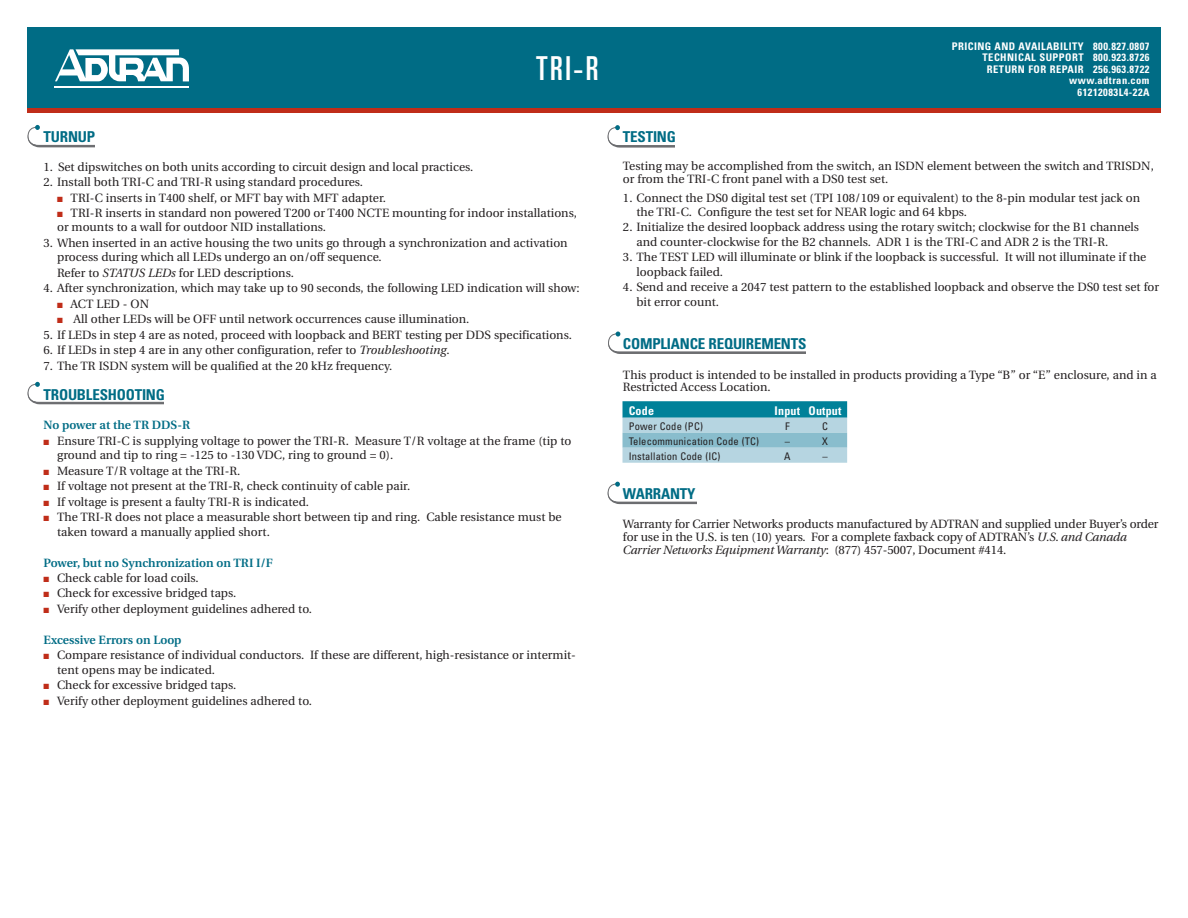
<style>
.page{position:relative;width:1188px;height:918px;background:#fff}
.page>*{position:absolute;margin:0;border:0;box-sizing:border-box;transform-origin:0 0}
.t1{font:ultra-condensed 33px "Univers";color:#fff}
.t2{font:700 condensed 15px "Univers";letter-spacing:-.015em;color:#006c85}
.t3{font:12px/14.4px "Utopia";color:#231f20}
.t4{font:600 12px "Utopia";color:#006c85}
.t5{font:700 condensed 12px "Univers";letter-spacing:.02em;color:#fff}
.t6{font:700 condensed 10.5px/11.4px "Univers";letter-spacing:.045em;color:#fff;text-align:right}
.t7{font:condensed 10.5px "Univers";letter-spacing:.02em;color:#231f20}
.s1{color:#c02d19}
.s2{font-style:italic}
</style>
<div class="page">
<svg style="left:607px;top:125px;width:68px;height:23px"></svg>
<svg style="left:27px;top:381px;width:137px;height:24px"></svg>
<svg style="left:27px;top:124px;width:67px;height:24px"></svg>
<svg style="left:608px;top:331px;width:198px;height:23px"></svg>
<svg style="left:607px;top:481px;width:89px;height:24px"></svg>
<div style="left:27px;top:27px;width:1134px;height:81px;background:#006c85"></div>
<hr style="left:27px;top:108px;width:1134px;height:4px;background:#c02d19">
<svg style="left:55px;top:49px;width:134px;height:32px"></svg>
<hr style="left:55px;top:86px;width:134px;height:1px;background:#fff">
<div style="left:622px;top:401px;width:225px;height:17px;background:#008199"></div>
<div style="left:622px;top:418px;width:225px;height:15px;background:#b6d5e1"></div>
<div style="left:622px;top:433px;width:225px;height:15px;background:#89bdcd"></div>
<div style="left:622px;top:448px;width:225px;height:15px;background:#b6d5e1"></div>
<h1 class="t1" style="left:536px;top:56px;width:64px">TRI-R</h1>
<p class="t2" style="left:44px;top:131px;width:53px">TURNUP</p>
<p class="t3" style="left:44px;top:161px;width:431px">1. Set dipswitches on both units according to circuit design and local practices.</p>
<p class="t3" style="left:44px;top:176px;width:321px">2. Install both TRI-C and TRI-R using standard procedures.</p>
<p class="t3" style="left:57px;top:191px;width:331px"><span class="s1">■</span> TRI-C inserts in T400 shelf, or MFT bay with MFT adapter.</p>
<p class="t3" style="left:57px;top:207px;width:521px"><span class="s1">■</span> TRI-R inserts in standard non powered T200 or T400 NCTE mounting for indoor installations, or mounts to a wall for outdoor NID installations.</p>
<p class="t3" style="left:57px;top:236px;width:512px;line-height:15px;text-indent:-14px">3. When inserted in an active housing the two units go through a synchronization and activation process during which all LEDs undergo an on/off sequence.<br>Refer to <span class="s2">STATUS LEDs</span> for LED descriptions.</p>
<p class="t3" style="left:44px;top:282px;width:538px">4. After synchronization, which may take up to 90 seconds, the following LED indication will show:</p>
<p class="t3" style="left:57px;top:298px;width:94px"><span class="s1">■</span> ACT LED - ON</p>
<p class="t3" style="left:57px;top:313px;width:414px"><span class="s1">■</span> All other LEDs will be OFF until network occurrences cause illumination.</p>
<p class="t3" style="left:44px;top:329px;width:530px">5. If LEDs in step 4 are as noted, proceed with loopback and BERT testing per DDS specifications.</p>
<p class="t3" style="left:44px;top:344px;width:408px">6. If LEDs in step 4 are in any other configuration, refer to <span class="s2">Troubleshooting</span>.</p>
<p class="t3" style="left:44px;top:359px;width:350px">7. The TR ISDN system will be qualified at the 20 kHz frequency.</p>
<p class="t2" style="left:44px;top:389px;width:123px">TROUBLESHOOTING</p>
<p class="t4" style="left:44px;top:420px;width:148px">No power at the TR DDS-R</p>
<p class="t3" style="left:57px;top:435px;width:516px;text-indent:-14px"><span class="s1">■</span> Ensure TRI-C is supplying voltage to power the TRI-R. Measure T/R voltage at the frame (tip to ground and tip to ring = -125 to -130 VDC, ring to ground = 0).</p>
<p class="t3" style="left:44px;top:465px;width:198px"><span class="s1">■</span> Measure T/R voltage at the TRI-R.</p>
<p class="t3" style="left:44px;top:480px;width:368px"><span class="s1">■</span> If voltage not present at the TRI-R, check continuity of cable pair.</p>
<p class="t3" style="left:44px;top:495px;width:267px"><span class="s1">■</span> If voltage is present a faulty TRI-R is indicated.</p>
<p class="t3" style="left:57px;top:511px;width:506px;text-indent:-14px"><span class="s1">■</span> The TRI-R does not place a measurable short between tip and ring. Cable resistance must be taken toward a manually applied short.</p>
<p class="t4" style="left:44px;top:558px;width:231px">Power, but no Synchronization on TRI I/F</p>
<p class="t3" style="left:44px;top:572px;width:157px"><span class="s1">■</span> Check cable for load coils.</p>
<p class="t3" style="left:44px;top:587px;width:194px"><span class="s1">■</span> Check for excessive bridged taps.</p>
<p class="t3" style="left:44px;top:603px;width:270px"><span class="s1">■</span> Verify other deployment guidelines adhered to.</p>
<p class="t4" style="left:44px;top:635px;width:140px">Excessive Errors on Loop</p>
<p class="t3" style="left:57px;top:649px;width:520px;text-indent:-14px"><span class="s1">■</span> Compare resistance of individual conductors. If these are different, high-resistance or intermit&shy;tent opens may be indicated.</p>
<p class="t3" style="left:44px;top:679px;width:194px"><span class="s1">■</span> Check for excessive bridged taps.</p>
<p class="t3" style="left:44px;top:695px;width:270px"><span class="s1">■</span> Verify other deployment guidelines adhered to.</p>
<p class="t6" style="left:952px;top:42px;width:199px">PRICING AND AVAILABILITY 800.827.0807<br>TECHNICAL SUPPORT 800.923.8726<br>RETURN FOR REPAIR 256.963.8722 www.adtran.com<br>61212083L4-22A</p>
<p class="t2" style="left:623px;top:131px;width:54px">TESTING</p>
<p class="t3" style="left:623px;top:161px;width:532px;line-height:13.2px">Testing may be accomplished from the switch, an ISDN element between the switch and TRISDN, or from the TRI-C front panel with a DS0 test set.</p>
<p class="t3" style="left:636px;top:191px;width:505px;text-indent:-14px">1. Connect the DS0 digital test set (TPI 108/109 or equivalent) to the 8-pin modular test jack on the TRI-C. Configure the test set for NEAR logic and 64 kbps.</p>
<p class="t3" style="left:636px;top:221px;width:504px;text-indent:-14px">2. Initialize the desired loopback address using the rotary switch; clockwise for the B1 channels and counter-clockwise for the B2 channels. ADR 1 is the TRI-C and ADR 2 is the TRI-R.</p>
<p class="t3" style="left:636px;top:251px;width:511px;text-indent:-14px">3. The TEST LED will illuminate or blink if the loopback is successful. It will not illuminate if the loopback failed.</p>
<p class="t3" style="left:636px;top:281px;width:524px;text-indent:-14px">4. Send and receive a 2047 test pattern to the established loopback and observe the DS0 test set for bit error count.</p>
<p class="t2" style="left:623px;top:338px;width:185px">COMPLIANCE REQUIREMENTS</p>
<p class="t3" style="left:623px;top:369px;width:535px;line-height:12.8px">This product is intended to be installed in products providing a Type “B” or “E” enclosure, and in a<br>Restricted Access Location.</p>
<p class="t5" style="left:629px;top:406px;width:27px">Code</p>
<p class="t5" style="left:775px;top:406px;width:68px">Input Output</p>
<p class="t7" style="left:629px;top:422px;width:76px">Power Code (PC)</p>
<p class="t7" style="left:785px;top:422px;width:6px">F</p>
<p class="t7" style="left:822px;top:422px;width:7px">C</p>
<p class="t7" style="left:629px;top:437px;width:132px">Telecommunication Code (TC)</p>
<p class="t7" style="left:785px;top:437px;width:7px">–</p>
<p class="t7" style="left:822px;top:437px;width:7px">X</p>
<p class="t7" style="left:629px;top:452px;width:93px">Installation Code (IC)</p>
<p class="t7" style="left:784px;top:452px;width:8px">A</p>
<p class="t7" style="left:822px;top:452px;width:7px">–</p>
<p class="t2" style="left:623px;top:489px;width:74px">WARRANTY</p>
<p class="t3" style="left:623px;top:519px;width:537px;line-height:12.8px">Warranty for Carrier Networks products manufactured by ADTRAN and supplied under Buyer’s order for use in the U.S. is ten (10) years. For a complete faxback copy of ADTRAN’s <span class="s2">U.S. and Canada<br>Carrier Networks Equipment Warranty</span>: (877) 457-5007, Document #414.</p>
</div>
